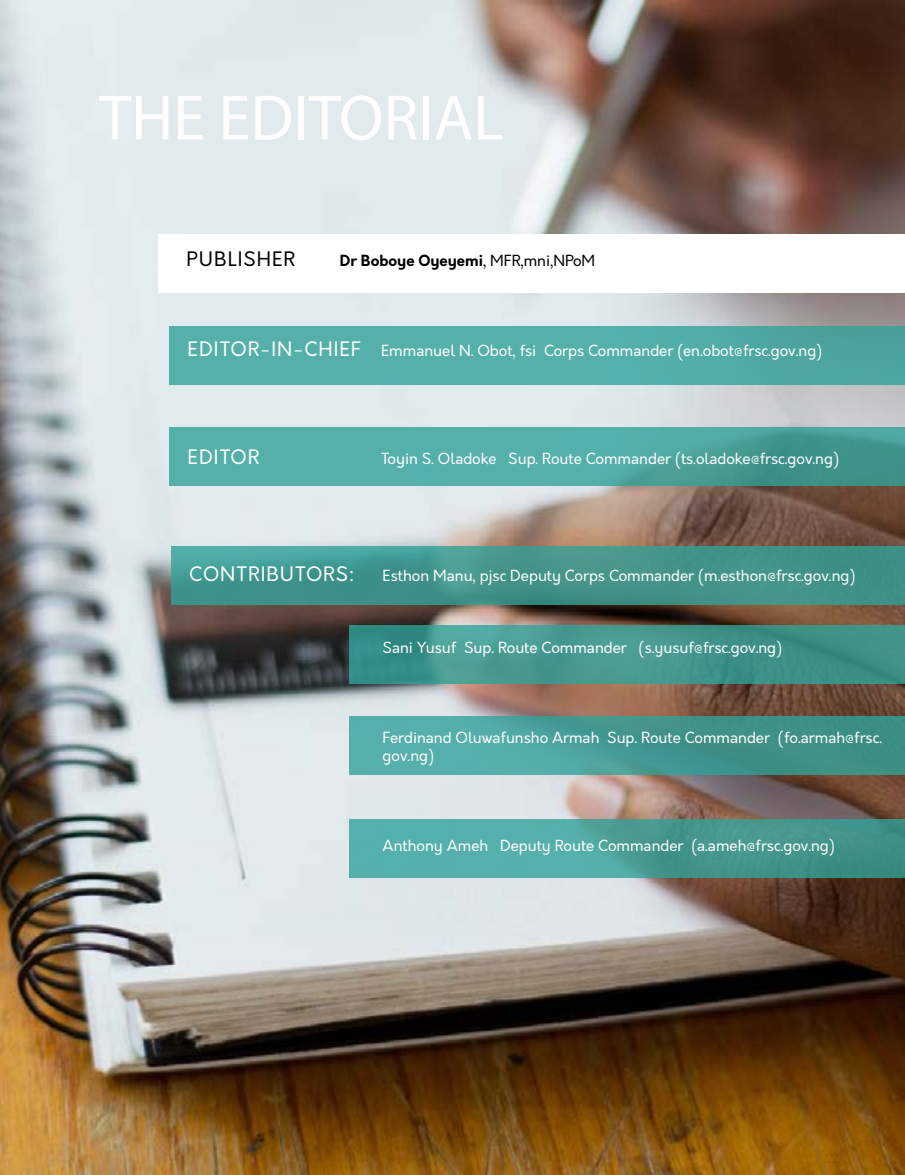
<style>
.page{position:relative;width:905px;height:1175px;background:#fff}
.page>*{position:absolute;margin:0;border:0;box-sizing:border-box;transform-origin:0 0}
.t1{font:64.5px "Myriad Pro";color:#fff}
.t2{font:19.5px "Orkney";letter-spacing:.05em;color:#fff}
.t3{font:19.5px "Orkney";letter-spacing:.05em;color:#000}
.t4{font:15px/18px "Orkney";color:#fff}
.t5{font:700 15px "Orkney";color:#000}
.s1{font-weight:400}
.s2{font-size:19.5px}
</style>
<div class="page">
<img style="left:0;top:0;width:904px;height:1174px">
<div style="left:158px;top:234px;width:746px;height:58px;background:#fff"></div>
<div style="left:169px;top:326px;width:735px;height:59px;background:linear-gradient(to right,#58b4ae,#4da7a0)"></div>
<svg style="left:169px;top:428px;width:735px;height:58px;background:#4fa8a1"></svg>
<svg style="left:171px;top:546px;width:733px;height:58px;background:#42958c"></svg>
<svg style="left:349px;top:626px;width:555px;height:58px;background:#41958b"></svg>
<div style="left:349px;top:716px;width:555px;height:58px;background:linear-gradient(to right,#58b3b0,#37877b)"></div>
<div style="left:349px;top:819px;width:555px;height:59px;background:linear-gradient(to right,#5ab7b2,#3c8b80)"></div>
<h1 class="t1" style="left:99px;top:78px;width:406px">THE EDITORIAL</h1>
<h2 class="t3" style="left:186px;top:246px;width:110px">PUBLISHER</h2>
<p class="t5" style="left:340px;top:250px;width:257px">Dr Boboye Oyeyemi<span class="s1">, MFR,mni,NPoM</span></p>
<p class="t4" style="left:187px;top:341px;width:636px"><span class="s2">EDITOR-IN-CHIEF</span> Emmanuel N. Obot, fsi Corps Commander (en.obot@frsc.gov.ng)</p>
<h2 class="t2" style="left:187px;top:444px;width:73px">EDITOR</h2>
<p class="t4" style="left:381px;top:449px;width:459px">Toyin S. Oladoke Sup. Route Commander (ts.oladoke@frsc.gov.ng)</p>
<h2 class="t2" style="left:189px;top:561px;width:167px">CONTRIBUTORS:</h2>
<p class="t4" style="left:382px;top:566px;width:474px">Esthon Manu, pjsc Deputy Corps Commander (m.esthon@frsc.gov.ng)</p>
<p class="t4" style="left:382px;top:638px;width:401px">Sani Yusuf Sup. Route Commander (s.yusuf@frsc.gov.ng)</p>
<p class="t4" style="left:382px;top:728px;width:501px">Ferdinand Oluwafunsho Armah Sup. Route Commander (fo.armah@frsc. gov.ng)</p>
<p class="t4" style="left:382px;top:836px;width:454px">Anthony Ameh Deputy Route Commander (a.ameh@frsc.gov.ng)</p>
</div>
